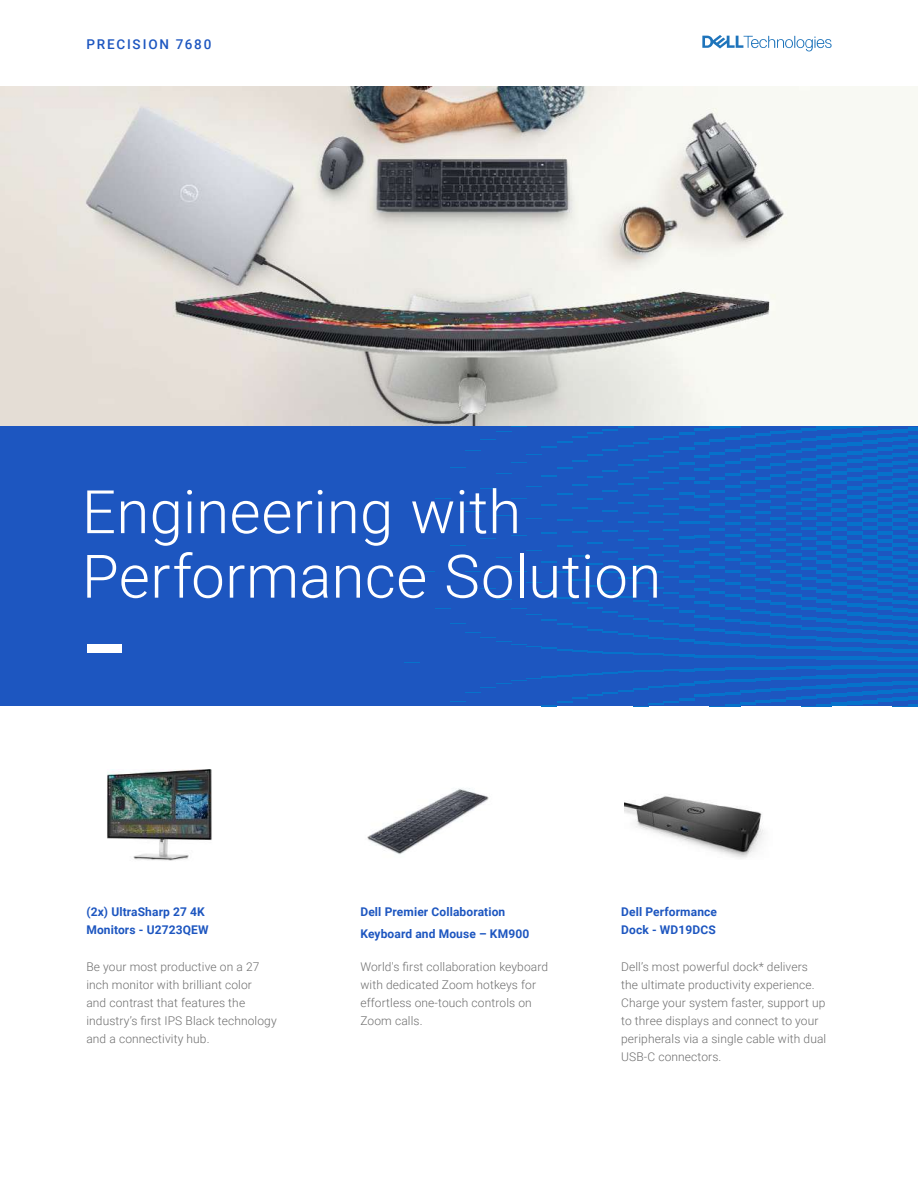
<style>
.page{position:relative;width:918px;height:1188px;background:#fff}
.page>*{position:absolute;margin:0;border:0;box-sizing:border-box;transform-origin:0 0}
.t1{font:300 60px/64.5px "Roboto";letter-spacing:.005em;color:#fff}
.t2{font:500 13.5px "Roboto";letter-spacing:.135em;color:#1d56c0}
.t3{font:300 12px/18px "Roboto";letter-spacing:.01em;color:#6e6e6e}
.t4{font:700 12px/18px "Roboto";letter-spacing:.01em;color:#1d56c0}
</style>
<div class="page">
<div style="left:0;top:426px;width:918px;height:280px;background:#1d56c0"></div>
<hr style="left:908px;top:696px;width:10px;height:4px;background:#0672cb">
<svg style="left:908px;top:673px;width:10px;height:19px"></svg>
<hr style="left:908px;top:665px;width:10px;height:4px;background:#0672cb">
<hr style="left:908px;top:657px;width:10px;height:4px;background:#0672cb">
<hr style="left:908px;top:649px;width:10px;height:4px;background:#0672cb">
<hr style="left:908px;top:641px;width:10px;height:4px;background:#0672cb">
<hr style="left:908px;top:633px;width:10px;height:4px;background:#0672cb">
<hr style="left:908px;top:625px;width:10px;height:4px;background:#0672cb">
<hr style="left:908px;top:617px;width:10px;height:4px;background:#0672cb">
<hr style="left:908px;top:609px;width:10px;height:4px;background:#0672cb">
<svg style="left:908px;top:586px;width:10px;height:19px"></svg>
<hr style="left:908px;top:578px;width:10px;height:4px;background:#0672cb">
<hr style="left:908px;top:570px;width:10px;height:4px;background:#0672cb">
<hr style="left:908px;top:562px;width:10px;height:4px;background:#0672cb">
<hr style="left:908px;top:554px;width:10px;height:4px;background:#0672cb">
<hr style="left:908px;top:546px;width:10px;height:4px;background:#0672cb">
<hr style="left:908px;top:538px;width:10px;height:4px;background:#0672cb">
<hr style="left:908px;top:530px;width:10px;height:4px;background:#0672cb">
<hr style="left:908px;top:522px;width:10px;height:4px;background:#0672cb">
<svg style="left:908px;top:499px;width:10px;height:19px"></svg>
<hr style="left:908px;top:491px;width:10px;height:4px;background:#0672cb">
<hr style="left:908px;top:483px;width:10px;height:4px;background:#0672cb">
<hr style="left:908px;top:475px;width:10px;height:4px;background:#0672cb">
<hr style="left:908px;top:467px;width:10px;height:4px;background:#0672cb">
<hr style="left:908px;top:459px;width:10px;height:4px;background:#0672cb">
<hr style="left:908px;top:451px;width:10px;height:4px;background:#0672cb">
<hr style="left:908px;top:443px;width:10px;height:4px;background:#0672cb">
<hr style="left:908px;top:435px;width:10px;height:4px;background:#0672cb">
<svg style="left:908px;top:428px;width:10px;height:3px"></svg>
<svg style="left:893px;top:704px;width:25px;height:3px"></svg>
<hr style="left:893px;top:698px;width:15px;height:3px;background:#0672cb">
<hr style="left:893px;top:689px;width:15px;height:4px;background:#0672cb">
<hr style="left:893px;top:681px;width:15px;height:4px;background:#0672cb">
<hr style="left:893px;top:673px;width:15px;height:4px;background:#0672cb">
<hr style="left:893px;top:665px;width:15px;height:4px;background:#0672cb">
<hr style="left:893px;top:657px;width:15px;height:3px;background:#0672cb">
<hr style="left:893px;top:649px;width:15px;height:3px;background:#0672cb">
<hr style="left:893px;top:641px;width:15px;height:3px;background:#0672cb">
<hr style="left:893px;top:633px;width:15px;height:3px;background:#0672cb">
<hr style="left:893px;top:624px;width:15px;height:4px;background:#0672cb">
<hr style="left:893px;top:616px;width:15px;height:4px;background:#0672cb">
<hr style="left:893px;top:608px;width:15px;height:4px;background:#0672cb">
<hr style="left:893px;top:600px;width:15px;height:3px;background:#0672cb">
<hr style="left:893px;top:592px;width:15px;height:3px;background:#0672cb">
<hr style="left:893px;top:584px;width:15px;height:3px;background:#0672cb">
<hr style="left:893px;top:576px;width:15px;height:3px;background:#0672cb">
<hr style="left:893px;top:567px;width:15px;height:4px;background:#0672cb">
<hr style="left:893px;top:559px;width:15px;height:4px;background:#0672cb">
<hr style="left:893px;top:551px;width:15px;height:4px;background:#0672cb">
<hr style="left:893px;top:543px;width:15px;height:3px;background:#0672cb">
<hr style="left:893px;top:535px;width:15px;height:3px;background:#0672cb">
<hr style="left:893px;top:527px;width:15px;height:3px;background:#0672cb">
<hr style="left:893px;top:518px;width:15px;height:4px;background:#0672cb">
<hr style="left:893px;top:510px;width:15px;height:4px;background:#0672cb">
<hr style="left:893px;top:502px;width:15px;height:4px;background:#0672cb">
<hr style="left:893px;top:494px;width:15px;height:4px;background:#0672cb">
<hr style="left:893px;top:486px;width:15px;height:3px;background:#0672cb">
<hr style="left:893px;top:478px;width:15px;height:3px;background:#0672cb">
<hr style="left:893px;top:470px;width:15px;height:3px;background:#0672cb">
<hr style="left:893px;top:461px;width:15px;height:4px;background:#0672cb">
<hr style="left:893px;top:453px;width:15px;height:4px;background:#0672cb">
<hr style="left:893px;top:445px;width:15px;height:4px;background:#0672cb">
<hr style="left:893px;top:437px;width:15px;height:4px;background:#0672cb">
<hr style="left:893px;top:429px;width:15px;height:3px;background:#0672cb">
<hr style="left:877px;top:699px;width:16px;height:3px;background:#0672cb">
<hr style="left:877px;top:690px;width:16px;height:4px;background:#0672cb">
<hr style="left:877px;top:682px;width:16px;height:3px;background:#0672cb">
<hr style="left:877px;top:674px;width:16px;height:3px;background:#0672cb">
<hr style="left:877px;top:665px;width:16px;height:4px;background:#0672cb">
<hr style="left:877px;top:657px;width:16px;height:3px;background:#0672cb">
<hr style="left:877px;top:648px;width:16px;height:4px;background:#0672cb">
<hr style="left:877px;top:640px;width:16px;height:4px;background:#0672cb">
<hr style="left:877px;top:632px;width:16px;height:3px;background:#0672cb">
<hr style="left:877px;top:623px;width:16px;height:4px;background:#0672cb">
<hr style="left:877px;top:615px;width:16px;height:3px;background:#0672cb">
<hr style="left:877px;top:606px;width:16px;height:4px;background:#0672cb">
<hr style="left:877px;top:598px;width:16px;height:4px;background:#0672cb">
<hr style="left:877px;top:590px;width:16px;height:3px;background:#0672cb">
<hr style="left:877px;top:581px;width:16px;height:4px;background:#0672cb">
<hr style="left:877px;top:573px;width:16px;height:3px;background:#0672cb">
<hr style="left:877px;top:564px;width:16px;height:4px;background:#0672cb">
<hr style="left:877px;top:556px;width:16px;height:4px;background:#0672cb">
<hr style="left:877px;top:548px;width:16px;height:3px;background:#0672cb">
<hr style="left:877px;top:539px;width:16px;height:4px;background:#0672cb">
<hr style="left:877px;top:531px;width:16px;height:3px;background:#0672cb">
<hr style="left:877px;top:523px;width:16px;height:3px;background:#0672cb">
<hr style="left:877px;top:514px;width:16px;height:4px;background:#0672cb">
<hr style="left:877px;top:506px;width:16px;height:3px;background:#0672cb">
<hr style="left:877px;top:497px;width:16px;height:4px;background:#0672cb">
<hr style="left:877px;top:489px;width:16px;height:3px;background:#0672cb">
<hr style="left:877px;top:481px;width:16px;height:3px;background:#0672cb">
<hr style="left:877px;top:472px;width:16px;height:4px;background:#0672cb">
<hr style="left:877px;top:464px;width:16px;height:3px;background:#0672cb">
<hr style="left:877px;top:455px;width:16px;height:4px;background:#0672cb">
<hr style="left:877px;top:447px;width:16px;height:3px;background:#0672cb">
<hr style="left:877px;top:439px;width:16px;height:3px;background:#0672cb">
<hr style="left:877px;top:430px;width:16px;height:4px;background:#0672cb">
<svg style="left:404px;top:426px;width:473px;height:281px"></svg>
<hr style="left:771px;top:517px;width:15px;height:3px;background:#0672cb">
<hr style="left:771px;top:506px;width:15px;height:3px;background:#0672cb">
<hr style="left:771px;top:495px;width:15px;height:3px;background:#0672cb">
<hr style="left:771px;top:485px;width:15px;height:3px;background:#0672cb">
<hr style="left:771px;top:474px;width:15px;height:3px;background:#0672cb">
<hr style="left:771px;top:463px;width:15px;height:3px;background:#0672cb">
<hr style="left:771px;top:453px;width:15px;height:3px;background:#0672cb">
<hr style="left:771px;top:442px;width:15px;height:3px;background:#0672cb">
<hr style="left:771px;top:431px;width:15px;height:3px;background:#0672cb">
<div style="left:87px;top:645px;width:34px;height:8px;background:#fff"></div>
<svg style="left:702px;top:35px;width:130px;height:16px"></svg>
<img style="left:0;top:86px;width:918px;height:339px">
<img style="left:107px;top:770px;width:105px;height:91px">
<img style="left:367px;top:788px;width:122px;height:67px">
<img style="left:624px;top:796px;width:140px;height:63px">
<p class="t2" style="left:86px;top:35px;width:126px">PRECISION 7680</p>
<h1 class="t1" style="left:82px;top:477px;width:581px">Engineering with<br>Performance Solution</h1>
<p class="t4" style="left:86px;top:903px;width:124px">(2x) UltraSharp 27 4K<br>Monitors - U2723QEW</p>
<p class="t4" style="left:360px;top:901px;width:170px;line-height:21.6px">Dell Premier Collaboration<br>Keyboard and Mouse – KM900</p>
<p class="t4" style="left:621px;top:903px;width:97px">Dell Performance<br>Dock - WD19DCS</p>
<p class="t3" style="left:86px;top:957px;width:192px">Be your most productive on a 27 inch monitor with brilliant color<br>and contrast that features the industry’s first IPS Black technology and a connectivity hub.</p>
<p class="t3" style="left:360px;top:957px;width:189px">World's first collaboration keyboard with dedicated Zoom hotkeys for effortless one-touch controls on<br>Zoom calls.</p>
<p class="t3" style="left:621px;top:957px;width:207px">Dell’s most powerful dock* delivers the ultimate productivity experience.<br>Charge your system faster, support up to three displays and connect to your peripherals via a single cable with dual USB-C connectors.</p>
</div>
